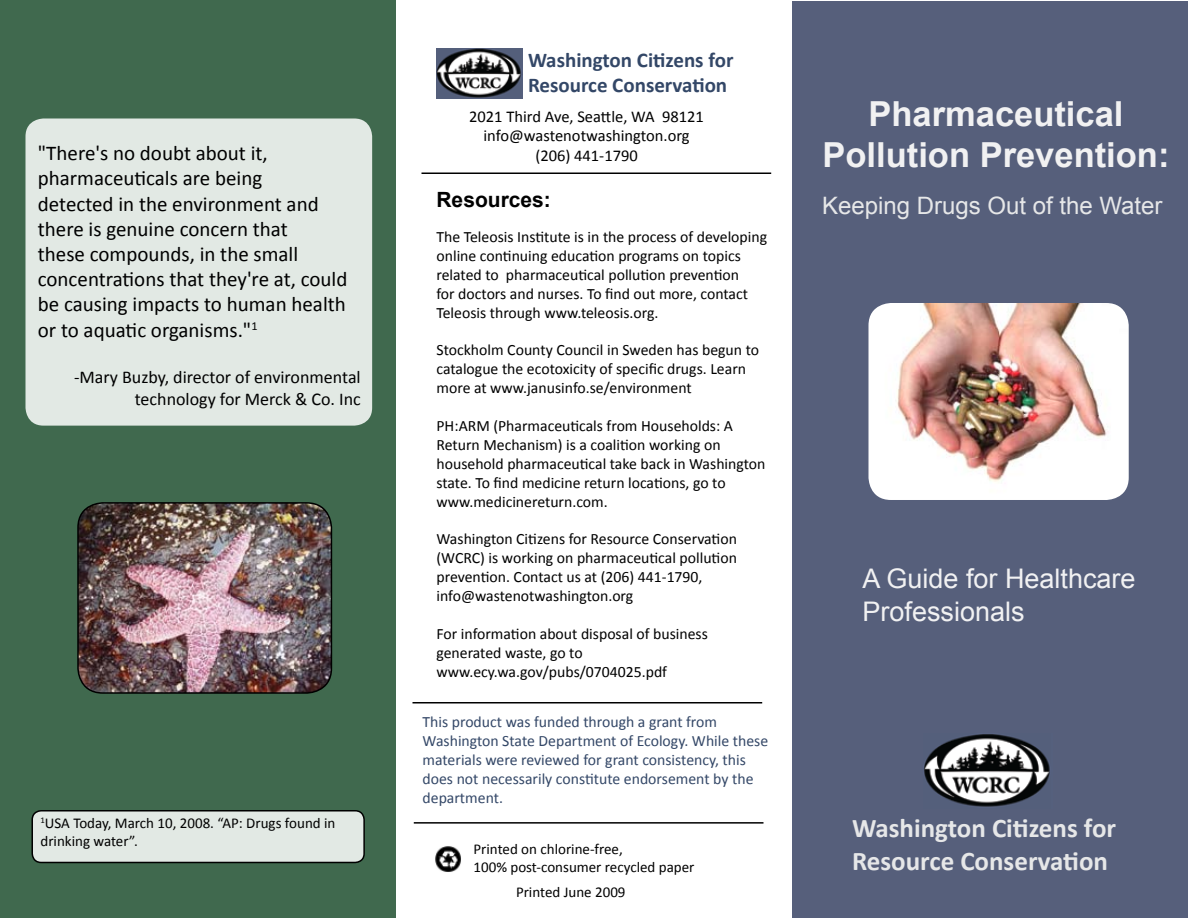
<style>
.page{position:relative;width:1188px;height:918px;background:#fff}
.page>*{position:absolute;margin:0;border:0;box-sizing:border-box;transform-origin:0 0}
.t1{font:700 34.5px/41.4px "Arial";color:#f1f1f2;text-align:center}
.t2{font:700 27px/32.4px "Calibri";color:#e6e7e8}
.t3{font:27px/32.4px "Arial";color:#f1f1f2}
.t4{font:24px "Arial";color:#e6e7e8}
.t5{font:21px/25.2px "Calibri";color:#000}
.t6{font:700 21px/25.2px "Calibri";color:#334767}
.t7{font:700 21px "Arial";color:#000}
.t8{font:18px/21.6px "Calibri";color:#000;text-align:right}
.t9{font:16.5px/19.8px "Calibri";color:#000;text-align:center}
.t10{font:15.75px/18.9px "Calibri";color:#000}
.t11{font:15.75px/18.9px "Calibri";color:#334767}
.t12{font:15px/18px "Calibri";color:#000}
</style>
<div class="page">
<div style="left:0;top:0;width:396px;height:917px;background:#40694e"></div>
<div style="left:793px;top:1px;width:395px;height:916px;background:#565f7b"></div>
<img style="left:436px;top:49px;width:87px;height:50px">
<hr style="left:412px;top:702px;width:350px;height:2px;background:#000">
<hr style="left:414px;top:822px;width:350px;height:2px;background:#000">
<img style="left:435px;top:846px;width:26px;height:26px">
<img style="left:924px;top:734px;width:126px;height:73px">
<img style="left:79px;top:503px;width:252px;height:189px">
<div style="left:77px;top:502px;width:255px;height:192px;border:2px solid #000;border-radius:25px"></div>
<hr style="left:422px;top:172px;width:349px;height:2px;background:#000">
<div style="left:26px;top:118px;width:346px;height:308px;background:#e2e9e4;border-radius:18px"></div>
<img style="left:868px;top:303px;width:261px;height:197px">
<div style="left:32px;top:811px;width:332px;height:51px;background:#e2e9e4;border-radius:9px"></div>
<div style="left:32px;top:810px;width:333px;height:53px;border:2px solid #000;border-radius:9px"></div>
<p class="t5" style="left:38px;top:140px;width:311px">"There's no doubt about it, pharmaceuticals are being<br>detected in the environment and there is genuine concern that<br>these compounds, in the small concentrations that they're at, could be causing impacts to human health or to aquatic organisms."<sup>1</sup></p>
<p class="t8" style="left:74px;top:366px;width:288px">-Mary Buzby, director of environmental technology for Merck &amp; Co. Inc</p>
<p class="t12" style="left:40px;top:813px;width:296px"><sup>1</sup>USA Today, March 10, 2008. “AP: Drugs found in drinking water”.</p>
<h3 class="t6" style="left:528px;top:47px;width:207px">Washington Citizens for<br>Resource Conservation</h3>
<p class="t9" style="left:469px;top:106px;width:236px">2021 Third Ave, Seattle, WA 98121 info@wastenotwashington.org (206) 441-1790</p>
<h3 class="t7" style="left:436px;top:186px;width:116px">Resources:</h3>
<p class="t10" style="left:436px;top:227px;width:332px">The Teleosis Institute is in the process of developing online continuing education programs on topics related to pharmaceutical pollution prevention<br>for doctors and nurses. To find out more, contact Teleosis through www.teleosis.org.</p>
<p class="t10" style="left:436px;top:340px;width:324px">Stockholm County Council in Sweden has begun to catalogue the ecotoxicity of specific drugs. Learn more at www.janusinfo.se/environment</p>
<p class="t10" style="left:436px;top:416px;width:330px">PH:ARM (Pharmaceuticals from Households: A Return Mechanism) is a coalition working on household pharmaceutical take back in Washington state. To find medicine return locations, go to www.medicinereturn.com.</p>
<p class="t10" style="left:436px;top:529px;width:302px">Washington Citizens for Resource Conservation (WCRC) is working on pharmaceutical pollution prevention. Contact us at (206) 441-1790, info@wastenotwashington.org</p>
<p class="t10" style="left:436px;top:623px;width:273px">For information about disposal of business generated waste, go to www.ecy.wa.gov/pubs/0704025.pdf</p>
<p class="t11" style="left:423px;top:712px;width:347px">This product was funded through a grant from Washington State Department of Ecology. While these materials were reviewed for grant consistency, this does not necessarily constitute endorsement by the department.</p>
<p class="t12" style="left:474px;top:840px;width:222px">Printed on chlorine-free,<br>100% post-consumer recycled paper</p>
<p class="t12" style="left:516px;top:882px;width:111px">Printed June 2009</p>
<h1 class="t1" style="left:823px;top:94px;width:348px">Pharmaceutical<br>Pollution Prevention:</h1>
<h3 class="t4" style="left:822px;top:190px;width:342px">Keeping Drugs Out of the Water</h3>
<h2 class="t3" style="left:862px;top:563px;width:275px">A Guide for Healthcare<br>Professionals</h2>
<h2 class="t2" style="left:852px;top:811px;width:266px">Washington Citizens for<br>Resource Conservation</h2>
</div>
